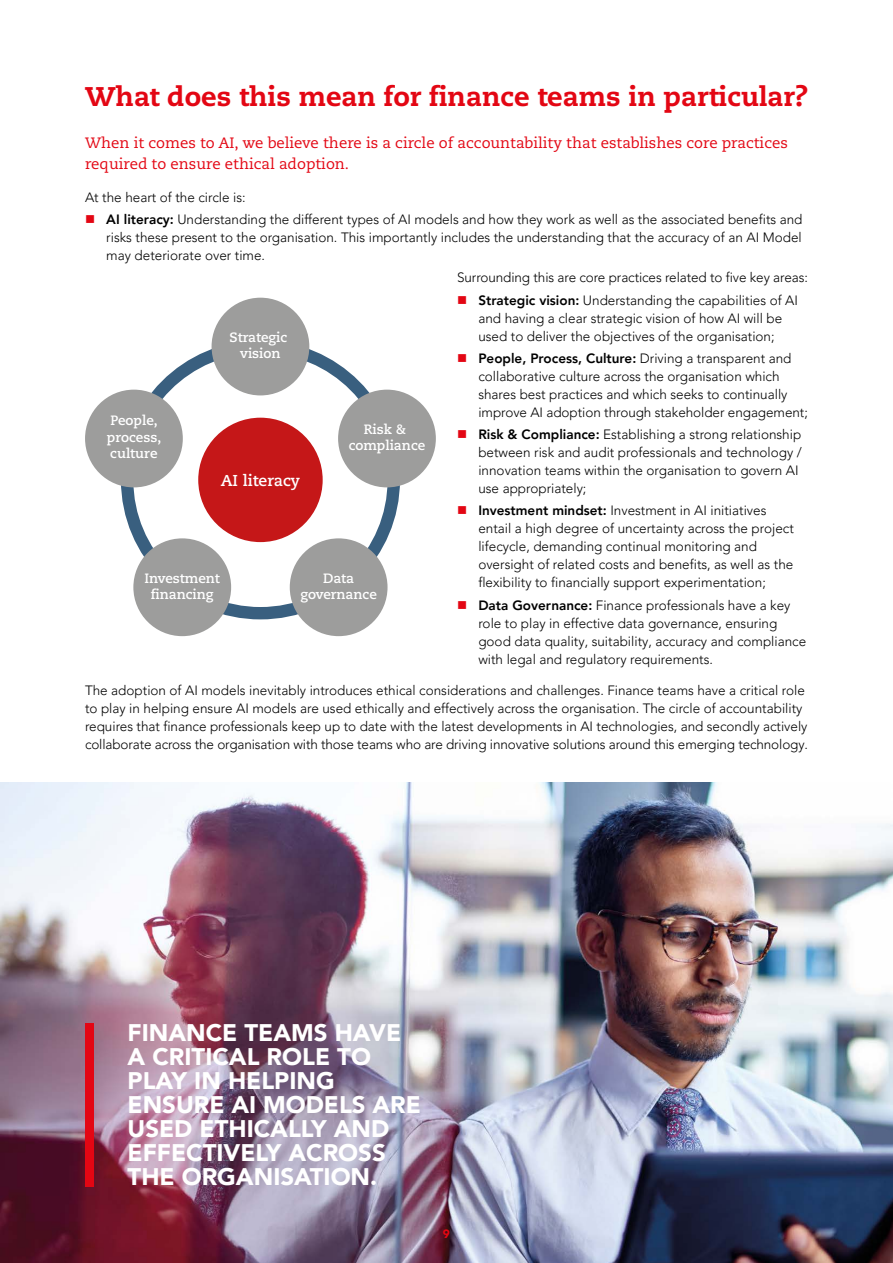
<style>
.page{position:relative;width:893px;height:1263px;background:#fff}
.page>*{position:absolute;margin:0;border:0;box-sizing:border-box;transform-origin:0 0}
.t1{font:800 27px "Caecilia LT Std";color:#e30613}
.t2{font:900 24px/24px "Avenir LT Pro";color:#fff}
.t3{font:700 15.75px "Caecilia LT Std";color:#fff}
.t4{font:15px/21px "Caecilia LT Std";color:#e30613}
.t5{font:300 13.5px/18px "Avenir LT Pro";color:#000}
.t6{font:700 13.5px/16.2px "Caecilia LT Std";color:#fff;text-align:center}
.t7{font:900 12px "Avenir LT Pro";color:#e30613}
.s1{color:#e30613}
.s2{font-weight:800}
</style>
<div class="page">
<img style="left:0;top:782px;width:893px;height:481px">
<div style="left:85px;top:1023px;width:9px;height:163px;background:#e30613"></div>
<div style="left:121px;top:340px;width:279px;height:279px;border:12px solid #395f7f;border-radius:50%"></div>
<div style="left:85px;top:390px;width:98px;height:97px;background:#9d9d9c;border-radius:50%"></div>
<div style="left:133px;top:538px;width:98px;height:98px;background:#9d9d9c;border-radius:50%"></div>
<div style="left:290px;top:538px;width:98px;height:98px;background:#9d9d9c;border-radius:50%"></div>
<div style="left:338px;top:390px;width:98px;height:97px;background:#9d9d9c;border-radius:50%"></div>
<div style="left:212px;top:298px;width:97px;height:97px;background:#9d9d9c;border-radius:50%"></div>
<div style="left:198px;top:418px;width:125px;height:124px;background:#c51718;border-radius:50%"></div>
<h1 class="t1" style="left:85px;top:80px;width:724px">What does this mean for finance teams in particular?</h1>
<p class="t4" style="left:85px;top:132px;width:704px">When it comes to AI, we believe there is a circle of accountability that establishes core practices required to ensure ethical adoption.</p>
<p class="t5" style="left:85px;top:188px;width:162px">At the heart of the circle is:</p>
<p class="t5" style="left:106px;top:210px;width:698px;text-align:justify;text-indent:-21px"><span class="s1">■</span> <span class="s2">AI literacy:</span> Understanding the different types of AI models and how they work as well as the associated benefits and risks these present to the organisation. This importantly includes the understanding that the accuracy of an AI Model may deteriorate over time.</p>
<p class="t5" style="left:457px;top:269px;width:352px">Surrounding this are core practices related to five key areas:</p>
<p class="t5" style="left:457px;top:291px;width:342px;text-align:center"><span class="s1">■</span> <span class="s2">Strategic vision:</span> Understanding the capabilities of AI and having a clear strategic vision of how AI will be<br>used to deliver the objectives of the organisation;</p>
<p class="t5" style="left:478px;top:349px;width:331px;text-indent:-21px"><span class="s1">■</span> <span class="s2">People, Process, Culture:</span> Driving a transparent and collaborative culture across the organisation which shares best practices and which seeks to continually improve AI adoption through stakeholder engagement;</p>
<p class="t5" style="left:478px;top:425px;width:325px;text-indent:-21px"><span class="s1">■</span> <span class="s2">Risk &amp; Compliance:</span> Establishing a strong relationship between risk and audit professionals and technology / innovation teams within the organisation to govern AI use appropriately;</p>
<p class="t5" style="left:478px;top:502px;width:317px;text-indent:-21px"><span class="s1">■</span> <span class="s2">Investment mindset:</span> Investment in AI initiatives entail a high degree of uncertainty across the project lifecycle, demanding continual monitoring and oversight of related costs and benefits, as well as the flexibility to financially support experimentation;</p>
<p class="t5" style="left:478px;top:596px;width:329px;text-indent:-21px"><span class="s1">■</span> <span class="s2">Data Governance:</span> Finance professionals have a key role to play in effective data governance, ensuring good data quality, suitability, accuracy and compliance with legal and regulatory requirements.</p>
<p class="t5" style="left:85px;top:681px;width:724px">The adoption of AI models inevitably introduces ethical considerations and challenges. Finance teams have a critical role to play in helping ensure AI models are used ethically and effectively across the organisation. The circle of accountability requires that finance professionals keep up to date with the latest developments in AI technologies, and secondly actively collaborate across the organisation with those teams who are driving innovative solutions around this emerging technology.</p>
<p class="t6" style="left:230px;top:329px;width:59px">Strategic vision</p>
<p class="t6" style="left:107px;top:413px;width:56px;text-align:left">People, process, culture</p>
<p class="t6" style="left:349px;top:421px;width:78px">Risk &amp; compliance</p>
<p class="t3" style="left:221px;top:471px;width:81px">AI literacy</p>
<p class="t6" style="left:145px;top:570px;width:77px">Investment financing</p>
<p class="t6" style="left:300px;top:570px;width:78px">Data governance</p>
<h2 class="t2" style="left:128px;top:1020px;width:295px">FINANCE TEAMS HAVE<br>A CRITICAL ROLE TO<br>PLAY IN HELPING<br>ENSURE AI MODELS ARE<br>USED ETHICALLY AND<br>EFFECTIVELY ACROSS<br>THE ORGANISATION.</h2>
<p class="t7" style="left:443px;top:1226px;width:9px">9</p>
</div>
